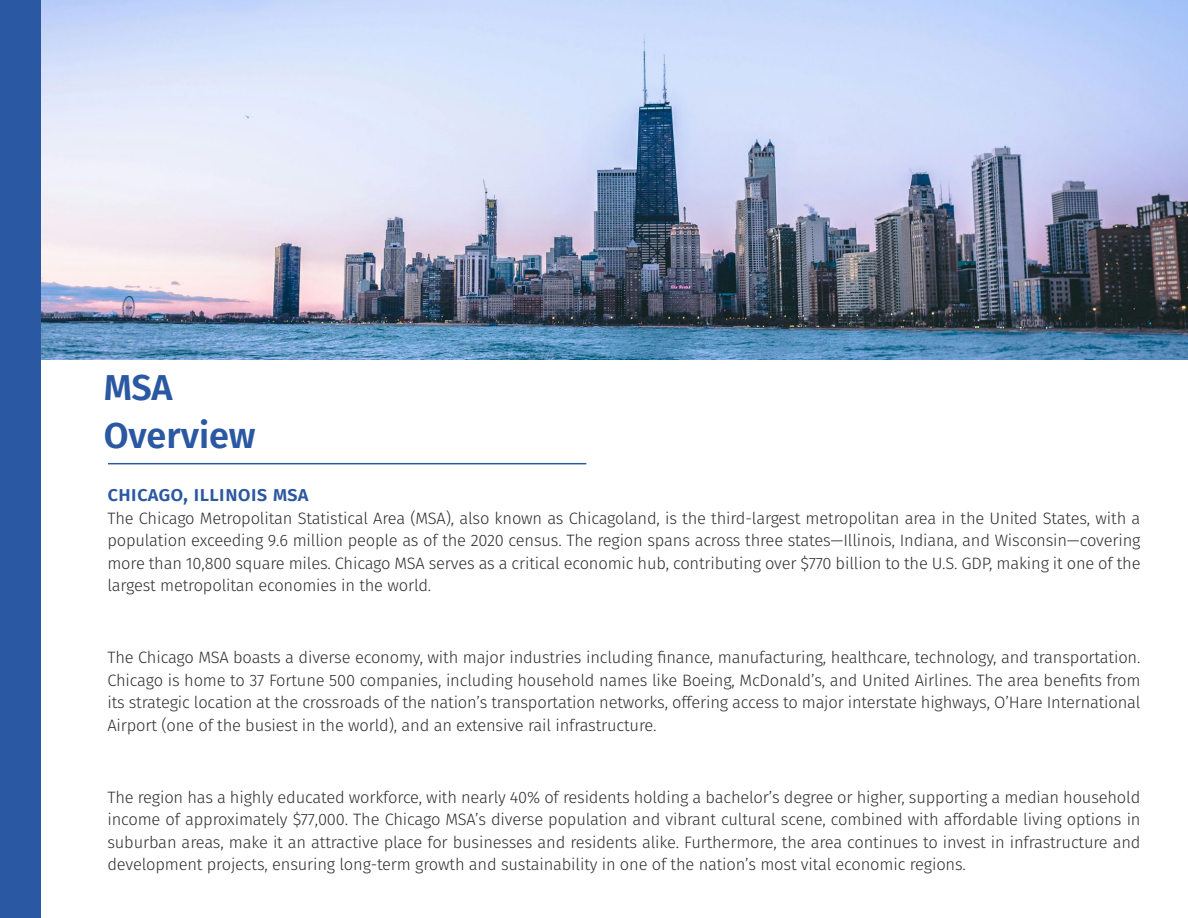
<style>
.page{position:relative;width:1188px;height:918px;background:#fff}
.page>*{position:absolute;margin:0;border:0;box-sizing:border-box;transform-origin:0 0}
.t1{font:600 36px/48px "Fira Sans";color:#2b58a2}
.t2{font:500 21px "Fira Sans";color:#2b58a2}
.t3{font:300 16.5px/22.5px "Fira Sans";letter-spacing:-.01em;color:#2e2e2f;text-align:justify}
</style>
<div class="page">
<hr style="left:108px;top:463px;width:478px;height:1px;background:#2b58a2">
<img style="left:41px;top:0;width:1147px;height:360px">
<div style="left:0;top:0;width:41px;height:918px;background:#2b58a2"></div>
<h1 class="t1" style="left:104px;top:361px;width:153px">MSA<br>Overview</h1>
<p class="t2" style="left:107px;top:477px;width:203px">CHICAGO, ILLINOIS MSA</p>
<p class="t3" style="left:107px;top:507px;width:1035px">The Chicago Metropolitan Statistical Area (MSA), also known as Chicagoland, is the third-largest metropolitan area in the United States, with a population exceeding 9.6 million people as of the 2020 census. The region spans across three states—Illinois, Indiana, and Wisconsin—covering more than 10,800 square miles. Chicago MSA serves as a critical economic hub, contributing over $770 billion to the U.S. GDP, making it one of the largest metropolitan economies in the world.</p>
<p class="t3" style="left:107px;top:646px;width:1035px">The Chicago MSA boasts a diverse economy, with major industries including finance, manufacturing, healthcare, technology, and transportation.<br>Chicago is home to 37 Fortune 500 companies, including household names like Boeing, McDonald’s, and United Airlines. The area benefits from its strategic location at the crossroads of the nation’s transportation networks, offering access to major interstate highways, O’Hare International Airport (one of the busiest in the world), and an extensive rail infrastructure.</p>
<p class="t3" style="left:107px;top:786px;width:1035px">The region has a highly educated workforce, with nearly 40% of residents holding a bachelor’s degree or higher, supporting a median household income of approximately $77,000. The Chicago MSA’s diverse population and vibrant cultural scene, combined with affordable living options in suburban areas, make it an attractive place for businesses and residents alike. Furthermore, the area continues to invest in infrastructure and development projects, ensuring long-term growth and sustainability in one of the nation’s most vital economic regions.</p>
</div>
